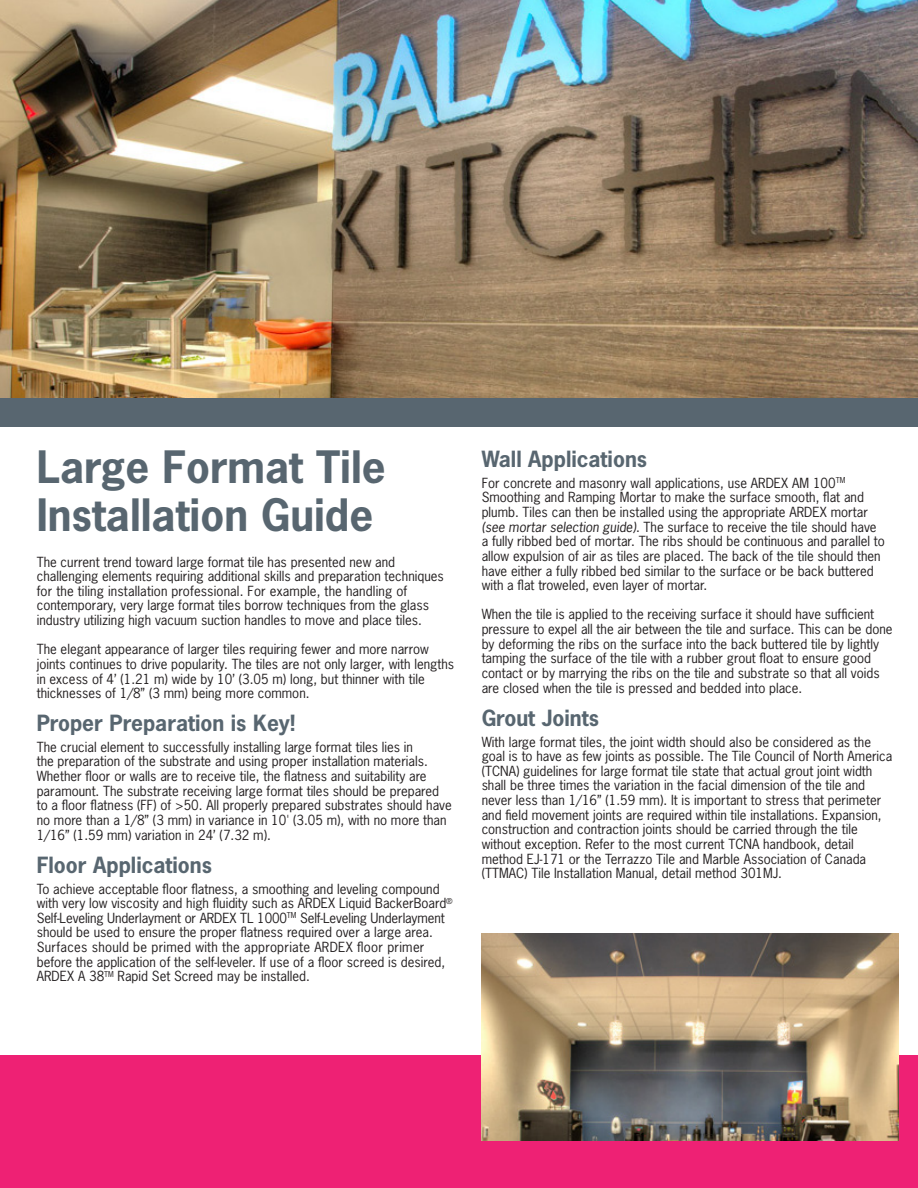
<style>
.page{position:relative;width:918px;height:1188px;background:#fff}
.page>*{position:absolute;margin:0;border:0;box-sizing:border-box;transform-origin:0 0}
.t1{font:700 42px/48px "News Gothic Std";color:#586670}
.t2{font:700 21px "News Gothic Std";color:#586670}
.t3{font:13.2px/14.7px "News Gothic Std";color:#231f20}
.s1{font-style:italic}
</style>
<div class="page">
<div style="left:0;top:1055px;width:918px;height:133px;background:#ee2174"></div>
<img style="left:0;top:0;width:918px;height:399px">
<img style="left:482px;top:934px;width:417px;height:207px">
<div style="left:0;top:399px;width:918px;height:28px;background:#586670"></div>
<p class="t1" style="left:37px;top:443px;width:351px">Large Format Tile<br>Installation Guide</p>
<p class="t3" style="left:37px;top:554px;width:409px">The current trend toward large format tile has presented new and challenging elements requiring additional skills and preparation techniques for the tiling installation professional. For example, the handling of contemporary, very large format tiles borrow techniques from the glass industry utilizing high vacuum suction handles to move and place tiles.</p>
<p class="t3" style="left:37px;top:642px;width:419px">The elegant appearance of larger tiles requiring fewer and more narrow joints continues to drive popularity. The tiles are not only larger, with lengths in excess of 4’ (1.21 m) wide by 10’ (3.05 m) long, but thinner with tile thicknesses of 1/8” (3 mm) being more common.</p>
<p class="t2" style="left:37px;top:709px;width:260px">Proper Preparation is Key!</p>
<p class="t3" style="left:37px;top:739px;width:417px">The crucial element to successfully installing large format tiles lies in<br>the preparation of the substrate and using proper installation materials.<br>Whether floor or walls are to receive tile, the flatness and suitability are paramount. The substrate receiving large format tiles should be prepared to a floor flatness (FF) of &gt;50. All properly prepared substrates should have no more than a 1/8” (3 mm) in variance in 10' (3.05 m), with no more than 1/16” (1.59 mm) variation in 24’ (7.32 m).</p>
<p class="t2" style="left:37px;top:851px;width:177px">Floor Applications</p>
<p class="t3" style="left:37px;top:881px;width:418px">To achieve acceptable floor flatness, a smoothing and leveling compound with very low viscosity and high fluidity such as ARDEX Liquid BackerBoard<sup>® </sup>Self-Leveling Underlayment or ARDEX TL 1000<sup>TM</sup> Self-Leveling Underlayment should be used to ensure the proper flatness required over a large area.<br>Surfaces should be primed with the appropriate ARDEX floor primer before the application of the self-leveler. If use of a floor screed is desired, ARDEX A 38<sup>TM</sup> Rapid Set Screed may be installed.</p>
<p class="t2" style="left:482px;top:445px;width:167px">Wall Applications</p>
<p class="t3" style="left:482px;top:475px;width:405px">For concrete and masonry wall applications, use ARDEX AM 100<sup>TM </sup>Smoothing and Ramping Mortar to make the surface smooth, flat and plumb. Tiles can then be installed using the appropriate ARDEX mortar <span class="s1">(see mortar selection guide)</span>. The surface to receive the tile should have a fully ribbed bed of mortar. The ribs should be continuous and parallel to allow expulsion of air as tiles are placed. The back of the tile should then have either a fully ribbed bed similar to the surface or be back buttered with a flat troweled, even layer of mortar.</p>
<p class="t3" style="left:482px;top:607px;width:412px">When the tile is applied to the receiving surface it should have sufficient pressure to expel all the air between the tile and surface. This can be done by deforming the ribs on the surface into the back buttered tile by lightly tamping the surface of the tile with a rubber grout float to ensure good contact or by marrying the ribs on the tile and substrate so that all voids are closed when the tile is pressed and bedded into place.</p>
<p class="t2" style="left:482px;top:704px;width:119px">Grout Joints</p>
<p class="t3" style="left:482px;top:734px;width:412px">With large format tiles, the joint width should also be considered as the goal is to have as few joints as possible. The Tile Council of North America (TCNA) guidelines for large format tile state that actual grout joint width shall be three times the variation in the facial dimension of the tile and never less than 1/16” (1.59 mm). It is important to stress that perimeter and field movement joints are required within tile installations. Expansion, construction and contraction joints should be carried through the tile without exception. Refer to the most current TCNA handbook, detail method EJ-171 or the Terrazzo Tile and Marble Association of Canada (TTMAC) Tile Installation Manual, detail method 301MJ.</p>
</div>
